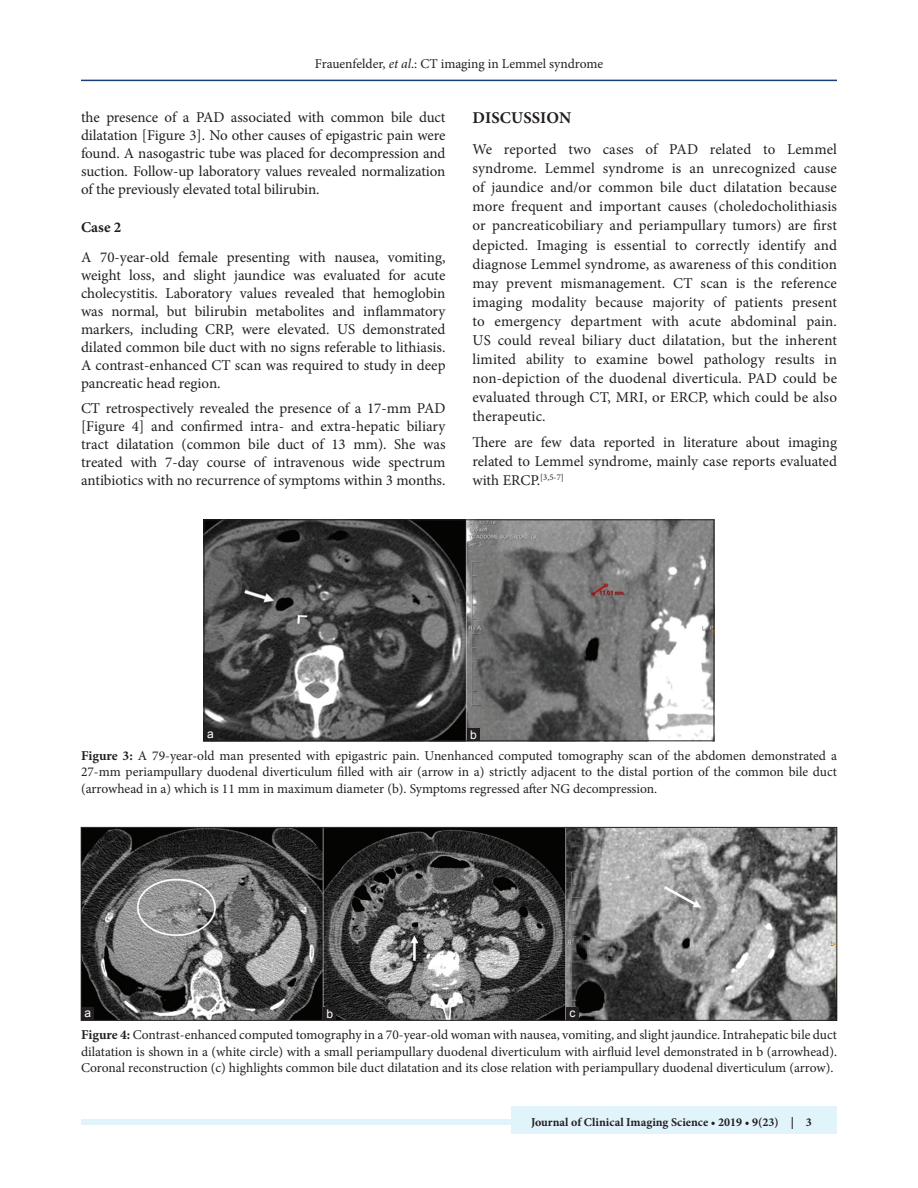
<style>
.page{position:relative;width:918px;height:1188px;background:#fff}
.page>*{position:absolute;margin:0;border:0;box-sizing:border-box;transform-origin:0 0}
.t1{font:700 16.5px "Minion Pro";letter-spacing:.01em;color:#231f20}
.TX{font:15px/19px "Minion Pro";color:#231f20;text-align:justify}
.t2{font:700 15px "Minion Pro";color:#231f20}
.FGC{font:13.5px/16.5px "Minion Pro";color:#231f20;text-align:justify}
.JF{font:700 12px "Minion Pro";color:#231f20}
.LABEL{font:12px "Arial";color:#fff}
.s1{font-style:italic}
.s2{font-weight:700}
</style>
<div class="page">
<hr style="left:81px;top:80px;width:756px;height:1px;background:#164077">
<div style="left:81px;top:1119px;width:756px;height:6px;background:#e1f4fc"></div>
<div style="left:512px;top:1107px;width:325px;height:27px;background:#e1f4fc"></div>
<img style="left:206px;top:522px;width:506px;height:217px">
<div style="left:204px;top:520px;width:510px;height:221px;border:1px solid #231f20"></div>
<div style="left:467px;top:728px;width:13px;height:13px;background:#231f20"></div>
<div style="left:204px;top:728px;width:13px;height:13px;background:#231f20"></div>
<img style="left:83px;top:829px;width:752px;height:190px">
<div style="left:81px;top:827px;width:756px;height:194px;border:1px solid #231f20"></div>
<div style="left:566px;top:1007px;width:13px;height:13px;background:#231f20"></div>
<div style="left:323px;top:1007px;width:13px;height:13px;background:#231f20"></div>
<div style="left:81px;top:1007px;width:13px;height:13px;background:#231f20"></div>
<p class="FGC" style="left:315px;top:55px;width:290px">Frauenfelder, <span class="s1">et al</span>.: CT imaging in Lemmel syndrome</p>
<p class="TX" style="left:81px;top:109px;width:366px;line-height:18px">the presence of a PAD associated with common bile duct dilatation [Figure 3]. No other causes of epigastric pain were found. A nasogastric tube was placed for decompression and suction. Follow-up laboratory values revealed normalization of the previously elevated total bilirubin.</p>
<h2 class="t2" style="left:81px;top:216px;width:42px">Case 2</h2>
<p class="TX" style="left:81px;top:248px;width:366px;line-height:18px">A 70-year-old female presenting with nausea, vomiting, weight loss, and slight jaundice was evaluated for acute cholecystitis. Laboratory values revealed that hemoglobin was normal, but bilirubin metabolites and inflammatory markers, including CRP, were elevated. US demonstrated dilated common bile duct with no signs referable to lithiasis.<br>A contrast-enhanced CT scan was required to study in deep pancreatic head region.</p>
<p class="TX" style="left:81px;top:400px;width:366px;line-height:18px">CT retrospectively revealed the presence of a 17-mm PAD [Figure 4] and confirmed intra- and extra-hepatic biliary tract dilatation (common bile duct of 13 mm). She was treated with 7-day course of intravenous wide spectrum antibiotics with no recurrence of symptoms within 3 months.</p>
<h1 class="t1" style="left:473px;top:106px;width:100px">DISCUSSION</h1>
<p class="TX" style="left:472px;top:140px;width:366px">We reported two cases of PAD related to Lemmel syndrome. Lemmel syndrome is an unrecognized cause of jaundice and/or common bile duct dilatation because more frequent and important causes (choledocholithiasis or pancreaticobiliary and periampullary tumors) are first depicted. Imaging is essential to correctly identify and diagnose Lemmel syndrome, as awareness of this condition may prevent mismanagement. CT scan is the reference imaging modality because majority of patients present to emergency department with acute abdominal pain.<br>US could reveal biliary duct dilatation, but the inherent limited ability to examine bowel pathology results in non-depiction of the duodenal diverticula. PAD could be evaluated through CT, MRI, or ERCP, which could be also therapeutic.</p>
<p class="TX" style="left:472px;top:433px;width:366px">There are few data reported in literature about imaging related to Lemmel syndrome, mainly case reports evaluated with ERCP.<sup>[3,5-7]</sup></p>
<p class="LABEL" style="left:207px;top:726px;width:8px">a</p>
<p class="LABEL" style="left:470px;top:727px;width:8px">b</p>
<p class="FGC" style="left:81px;top:747px;width:758px"><span class="s2">Figure 3:</span> A 79-year-old man presented with epigastric pain. Unenhanced computed tomography scan of the abdomen demonstrated a 27-mm periampullary duodenal diverticulum filled with air (arrow in a) strictly adjacent to the distal portion of the common bile duct (arrowhead in a) which is 11 mm in maximum diameter (b). Symptoms regressed after NG decompression.</p>
<p class="LABEL" style="left:84px;top:1005px;width:8px">a</p>
<p class="LABEL" style="left:327px;top:1006px;width:8px">b</p>
<p class="LABEL" style="left:569px;top:1005px;width:7px">c</p>
<p class="FGC" style="left:81px;top:1027px;width:758px"><span class="s2">Figure 4:</span> Contrast-enhanced computed tomography in a 70-year-old woman with nausea, vomiting, and slight jaundice. Intrahepatic bile duct dilatation is shown in a (white circle) with a small periampullary duodenal diverticulum with airfluid level demonstrated in b (arrowhead).<br>Coronal reconstruction (c) highlights common bile duct dilatation and its close relation with periampullary duodenal diverticulum (arrow).</p>
<p class="JF" style="left:531px;top:1113px;width:282px">Journal of Clinical Imaging Science • 2019 • 9(23) | 3</p>
</div>
